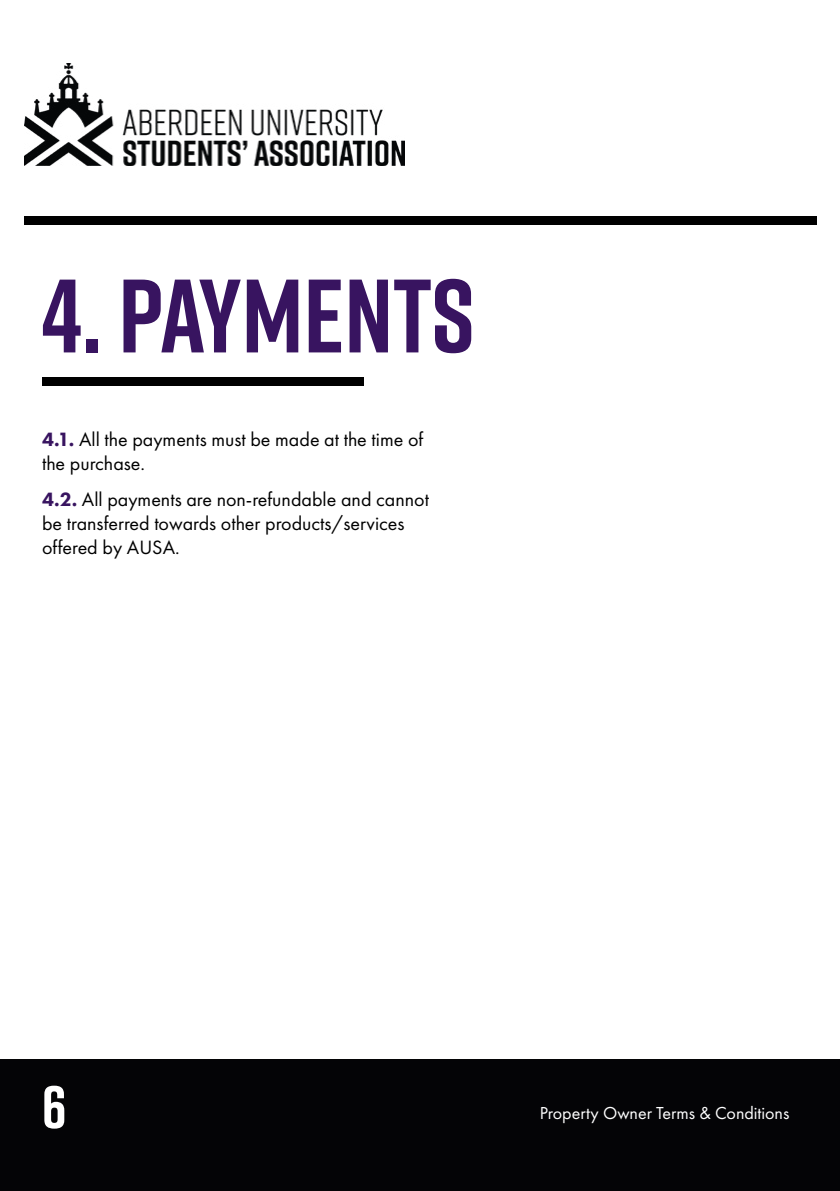
<style>
.page{position:relative;width:840px;height:1191px;background:#fff}
.page>*{position:absolute;margin:0;border:0;box-sizing:border-box;transform-origin:0 0}
.t1{font:700 104px "Rift";color:#381460}
.t2{font:700 60px "Rift";color:#fff}
.t3{font:20px/24px "Futura PT";color:#000}
.t4{font:18px "Futura PT";color:#fff}
.s1{font-weight:800;color:#381460}
</style>
<div class="page">
<div style="left:25px;top:216px;width:791px;height:9px;background:#000"></div>
<img style="left:25px;top:63px;width:379px;height:102px">
<div style="left:0;top:1059px;width:839px;height:132px;background:#040406"></div>
<div style="left:42px;top:377px;width:321px;height:9px;background:#000"></div>
<h1 class="t1" style="left:42px;top:241px;width:434px">4. PAYMENTS</h1>
<p class="t3" style="left:42px;top:427px;width:382px"><span class="s1">4.1.</span> All the payments must be made at the time of the purchase.</p>
<p class="t3" style="left:42px;top:487px;width:388px"><span class="s1">4.2.</span> All payments are non-refundable and cannot be transferred towards other products/services offered by AUSA.</p>
<h2 class="t2" style="left:42px;top:1064px;width:27px">6</h2>
<p class="t4" style="left:539px;top:1102px;width:251px">Property Owner Terms &amp; Conditions</p>
</div>
